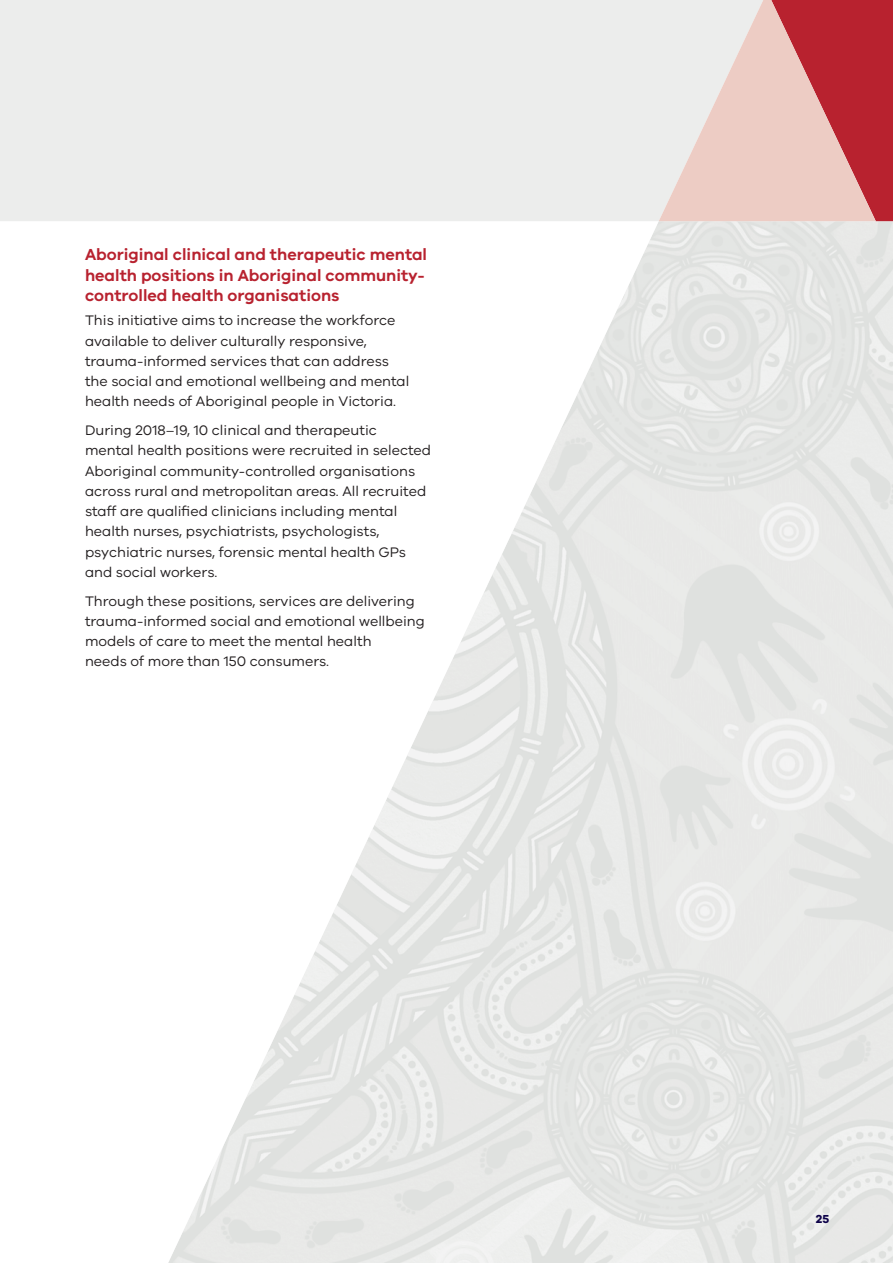
<style>
.page{position:relative;width:893px;height:1263px;background:#fff}
.page>*{position:absolute;margin:0;border:0;box-sizing:border-box;transform-origin:0 0}
.t1{font:600 16.5px/20.2px "VIC";color:#b8222f}
.t2{font:14.25px/20.2px "VIC";color:#231f20}
.t3{font:700 12px "VIC";color:#0e0349}
</style>
<div class="page">
<img style="left:168px;top:221px;width:725px;height:1042px">
<div style="left:0;top:0;width:659px;height:221px;background:#ecedec"></div>
<img style="left:659px;top:221px;width:217px;height:1px">
<svg style="left:659px;top:0;width:106px;height:221px;background:#ecdcd7"></svg>
<svg style="left:765px;top:0;width:128px;height:221px;background:#d06f73"></svg>
<p class="t1" style="left:85px;top:246px;width:344px">Aboriginal clinical and therapeutic mental health positions in Aboriginal community&shy;controlled health organisations</p>
<p class="t2" style="left:85px;top:311px;width:326px">This initiative aims to increase the workforce available to deliver culturally responsive, trauma-informed services that can address the social and emotional wellbeing and mental health needs of Aboriginal people in Victoria.</p>
<p class="t2" style="left:85px;top:421px;width:348px">During 2018–19, 10 clinical and therapeutic<br>mental health positions were recruited in selected Aboriginal community-controlled organisations across rural and metropolitan areas. All recruited staff are qualified clinicians including mental health nurses, psychiatrists, psychologists, psychiatric nurses, forensic mental health GPs and social workers.</p>
<p class="t2" style="left:85px;top:592px;width:341px">Through these positions, services are delivering trauma-informed social and emotional wellbeing models of care to meet the mental health<br>needs of more than 150 consumers.</p>
<p class="t3" style="left:816px;top:1214px;width:15px">25</p>
</div>
